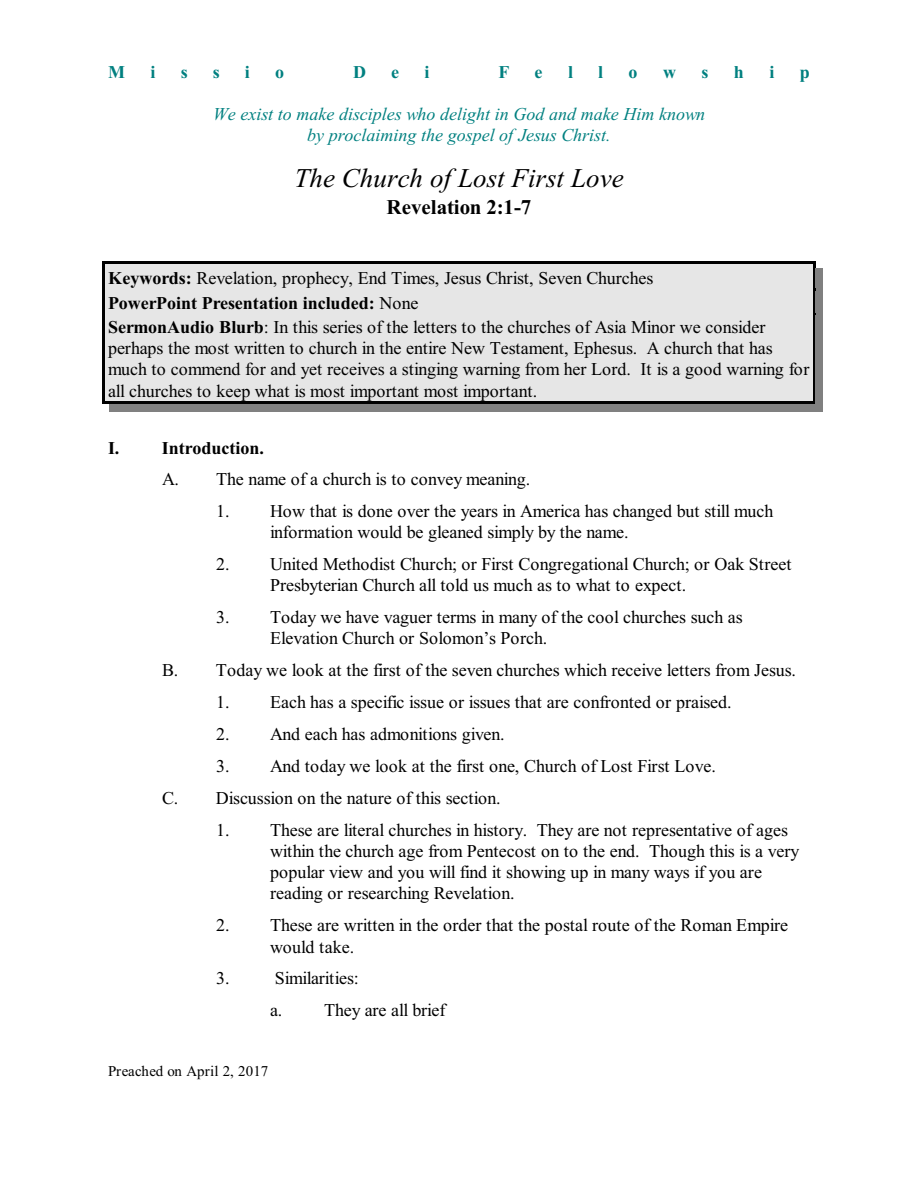
<style>
.page{position:relative;width:918px;height:1188px;background:#fff}
.page>*{position:absolute;margin:0;border:0;box-sizing:border-box;transform-origin:0 0}
.t1{font:italic 27px "Times New Roman";color:#000}
.t2{font:700 21px "Times New Roman";color:#000}
.t3{font:18px/21.3px "Times New Roman";color:#000}
.t4{font:italic 18px/21.3px "Times New Roman";color:#008080;text-align:center}
.t5{font:700 18px "Times New Roman";color:#008080}
.t6{font:700 18px "Times New Roman";color:#000}
.t7{font:15px "Times New Roman";letter-spacing:.005em;color:#000}
.s1{font-weight:700}
</style>
<div class="page">
<div style="left:102px;top:261px;width:713px;height:30px;background:#e6e6e6"></div>
<hr style="left:102px;top:261px;width:2px;height:33px;background:#000">
<hr style="left:813px;top:261px;width:2px;height:33px;background:#000">
<hr style="left:102px;top:261px;width:713px;height:3px;background:#000">
<div style="left:815px;top:269px;width:8px;height:22px;background:#808080"></div>
<div style="left:102px;top:291px;width:713px;height:25px;background:#e6e6e6"></div>
<hr style="left:102px;top:288px;width:2px;height:30px;background:#000">
<hr style="left:813px;top:288px;width:2px;height:30px;background:#000">
<div style="left:815px;top:291px;width:8px;height:24px;background:#808080"></div>
<div style="left:102px;top:316px;width:713px;height:88px;background:#e6e6e6"></div>
<hr style="left:102px;top:313px;width:2px;height:91px;background:#000">
<hr style="left:813px;top:313px;width:2px;height:91px;background:#000">
<hr style="left:102px;top:401px;width:713px;height:3px;background:#000">
<div style="left:815px;top:316px;width:8px;height:95px;background:#808080"></div>
<div style="left:109px;top:404px;width:714px;height:7px;background:#808080"></div>
<p class="t5" style="left:108px;top:66px;width:18px">M</p>
<p class="t5" style="left:150px;top:66px;width:7px">i</p>
<p class="t5" style="left:181px;top:66px;width:9px">s</p>
<p class="t5" style="left:213px;top:66px;width:9px">s</p>
<p class="t5" style="left:245px;top:66px;width:7px">i</p>
<p class="t5" style="left:275px;top:66px;width:10px">o</p>
<p class="t5" style="left:353px;top:66px;width:14px">D</p>
<p class="t5" style="left:391px;top:66px;width:9px">e</p>
<p class="t5" style="left:424px;top:66px;width:7px">i</p>
<p class="t5" style="left:499px;top:66px;width:12px">F</p>
<p class="t5" style="left:535px;top:66px;width:9px">e</p>
<p class="t5" style="left:568px;top:66px;width:7px">l</p>
<p class="t5" style="left:598px;top:66px;width:7px">l</p>
<p class="t5" style="left:628px;top:66px;width:10px">o</p>
<p class="t5" style="left:663px;top:66px;width:14px">w</p>
<p class="t5" style="left:702px;top:66px;width:9px">s</p>
<p class="t5" style="left:734px;top:66px;width:12px">h</p>
<p class="t5" style="left:770px;top:66px;width:7px">i</p>
<p class="t5" style="left:800px;top:66px;width:12px">p</p>
<p class="t4" style="left:213px;top:105px;width:494px">We exist to make disciples who delight in God and make Him known by proclaiming the gospel of Jesus Christ.</p>
<h1 class="t1" style="left:294px;top:168px;width:331px">The Church of Lost First Love</h1>
<p class="t2" style="left:387px;top:200px;width:146px">Revelation 2:1-7</p>
<p class="t3" style="left:108px;top:268px;width:659px;line-height:24.5px"><span class="s1">Keywords:</span> Revelation, prophecy, End Times, Jesus Christ, Seven Churches<br><span class="s1">PowerPoint Presentation included:</span> None<br><span class="s1">SermonAudio Blurb</span>: In this series of the letters to the churches of Asia Minor we consider</p>
<p class="t3" style="left:108px;top:339px;width:703px">perhaps the most written to church in the entire New Testament, Ephesus. A church that has much to commend for and yet receives a stinging warning from her Lord. It is a good warning for all churches to keep what is most important most important.</p>
<p class="t6" style="left:108px;top:441px;width:158px">I. Introduction.</p>
<p class="t3" style="left:162px;top:470px;width:370px">A. The name of a church is to convey meaning.</p>
<p class="t3" style="left:270px;top:502px;width:505px;text-indent:-54px">1. How that is done over the years in America has changed but still much information would be gleaned simply by the name.</p>
<p class="t3" style="left:270px;top:555px;width:523px;text-indent:-54px">2. United Methodist Church; or First Congregational Church; or Oak Street<br>Presbyterian Church all told us much as to what to expect.</p>
<p class="t3" style="left:270px;top:608px;width:474px;text-indent:-54px">3. Today we have vaguer terms in many of the cool churches such as<br>Elevation Church or Solomon’s Porch.</p>
<p class="t3" style="left:162px;top:661px;width:636px">B. Today we look at the first of the seven churches which receive letters from Jesus.</p>
<p class="t3" style="left:216px;top:693px;width:517px">1. Each has a specific issue or issues that are confronted or praised.</p>
<p class="t3" style="left:216px;top:725px;width:290px">2. And each has admonitions given.</p>
<p class="t3" style="left:162px;top:751px;width:555px;line-height:32.1px;text-indent:54px">3. And today we look at the first one, Church of Lost First Love.<br>C. Discussion on the nature of this section.</p>
<p class="t3" style="left:270px;top:821px;width:531px;text-indent:-54px">1. These are literal churches in history. They are not representative of ages within the church age from Pentecost on to the end. Though this is a very popular view and you will find it showing up in many ways if you are reading or researching Revelation.</p>
<p class="t3" style="left:270px;top:916px;width:520px;text-indent:-54px">2. These are written in the order that the postal route of the Roman Empire would take.</p>
<p class="t3" style="left:216px;top:969px;width:15px">3.</p>
<p class="t3" style="left:270px;top:964px;width:177px;line-height:32.1px">Similarities:<br>a. They are all brief</p>
<p class="t7" style="left:108px;top:1066px;width:162px">Preached on April 2, 2017</p>
</div>
